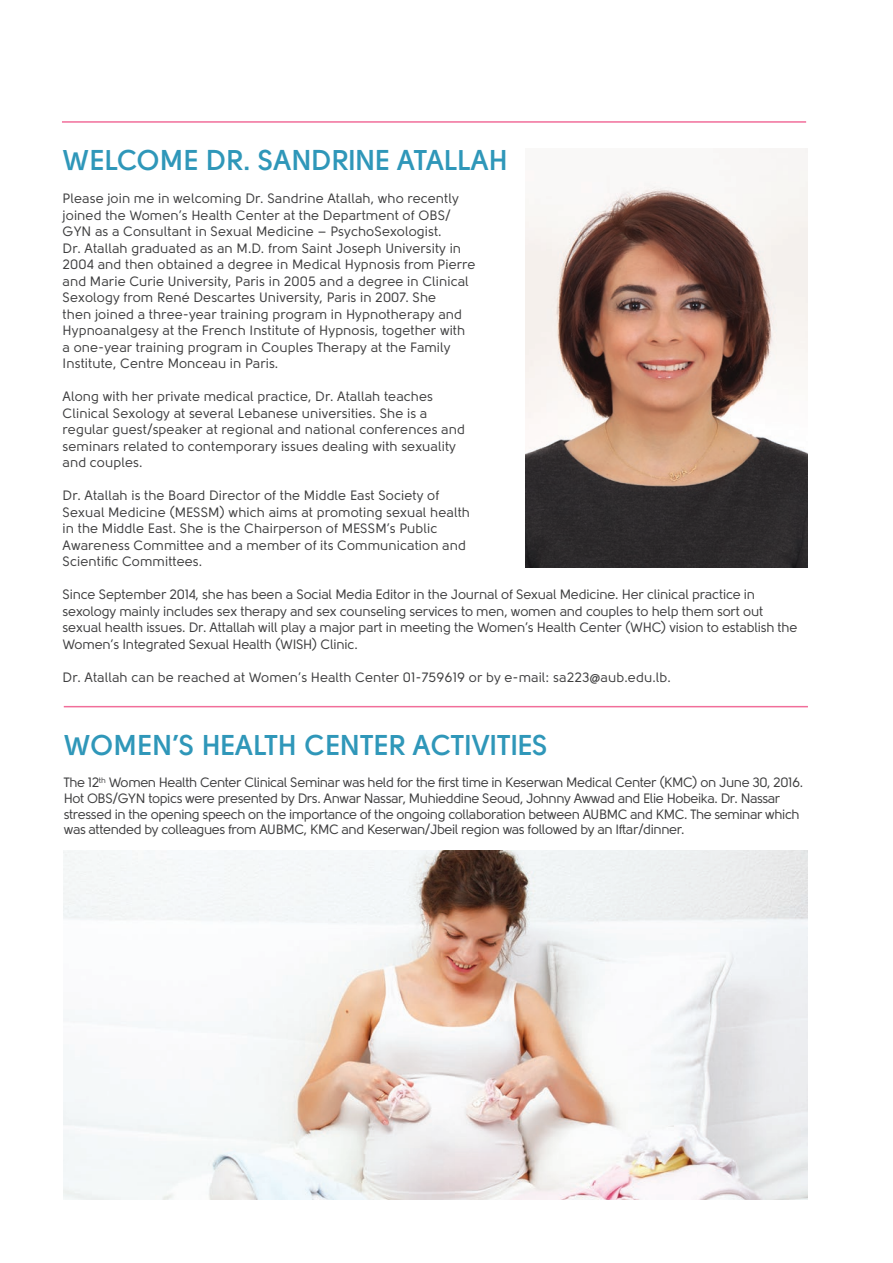
<style>
.page{position:relative;width:893px;height:1263px;background:#fff}
.page>*{position:absolute;margin:0;border:0;box-sizing:border-box;transform-origin:0 0}
.t1{font:700 28.5px "Solomon";color:#2f97b9}
._0_body_text{font:13.5px/16.5px "Solomon";letter-spacing:.01em;color:#3e3e3f}
._0_body_text-2{font:13.5px/15.8px "Solomon";letter-spacing:-.025em;color:#3e3e3f}
._0_body_text-3{font:13.5px/16.5px "Solomon";letter-spacing:-.01em;color:#3e3e3f}
</style>
<div class="page">
<hr style="left:62px;top:121px;width:744px;height:2px;background:#f16e9a">
<img style="left:525px;top:149px;width:283px;height:419px">
<hr style="left:64px;top:706px;width:744px;height:1px;background:#f16e9a">
<img style="left:64px;top:850px;width:744px;height:349px">
<p class="t1" style="left:63px;top:144px;width:447px">WELCOME DR. SANDRINE ATALLAH</p>
<p class="_0_body_text" style="left:63px;top:190px;width:398px">Please join me in welcoming Dr. Sandrine Atallah, who recently joined the Women’s Health Center at the Department of OBS/<br>GYN as a Consultant in Sexual Medicine – PsychoSexologist.</p>
<p class="_0_body_text" style="left:63px;top:240px;width:414px">Dr. Atallah graduated as an M.D. from Saint Joseph University in 2004 and then obtained a degree in Medical Hypnosis from Pierre and Marie Curie University, Paris in 2005 and a degree in Clinical Sexology from René Descartes University, Paris in 2007. She<br>then joined a three-year training program in Hypnotherapy and Hypnoanalgesy at the French Institute of Hypnosis, together with a one-year training program in Couples Therapy at the Family Institute, Centre Monceau in Paris.</p>
<p class="_0_body_text" style="left:63px;top:388px;width:404px">Along with her private medical practice, Dr. Atallah teaches Clinical Sexology at several Lebanese universities. She is a regular guest/speaker at regional and national conferences and seminars related to contemporary issues dealing with sexuality and couples.</p>
<p class="_0_body_text" style="left:63px;top:487px;width:409px">Dr. Atallah is the Board Director of the Middle East Society of Sexual Medicine (MESSM) which aims at promoting sexual health in the Middle East. She is the Chairperson of MESSM’s Public Awareness Committee and a member of its Communication and</p>
<p class="_0_body_text" style="left:63px;top:553px;width:141px">Scientific Committees.</p>
<p class="_0_body_text-3" style="left:63px;top:586px;width:736px">Since September 2014, she has been a Social Media Editor in the Journal of Sexual Medicine. Her clinical practice in sexology mainly includes sex therapy and sex counseling services to men, women and couples to help them sort out sexual health issues. Dr. Attallah will play a major part in meeting the Women’s Health Center (WHC) vision to establish the Women’s Integrated Sexual Health (WISH) Clinic.</p>
<p class="_0_body_text" style="left:63px;top:669px;width:610px">Dr. Atallah can be reached at Women’s Health Center 01-759619 or by e-mail: sa223@aub.edu.lb.</p>
<p class="t1" style="left:64px;top:728px;width:486px">WOMEN’S HEALTH CENTER ACTIVITIES</p>
<p class="_0_body_text-2" style="left:64px;top:775px;width:741px">The 12<sup>th</sup> Women Health Center Clinical Seminar was held for the first time in Keserwan Medical Center (KMC) on June 30, 2016.<br>Hot OBS/GYN topics were presented by Drs. Anwar Nassar, Muhieddine Seoud, Johnny Awwad and Elie Hobeika. Dr. Nassar stressed in the opening speech on the importance of the ongoing collaboration between AUBMC and KMC. The seminar which was attended by colleagues from AUBMC, KMC and Keserwan/Jbeil region was followed by an Iftar/dinner.</p>
</div>
